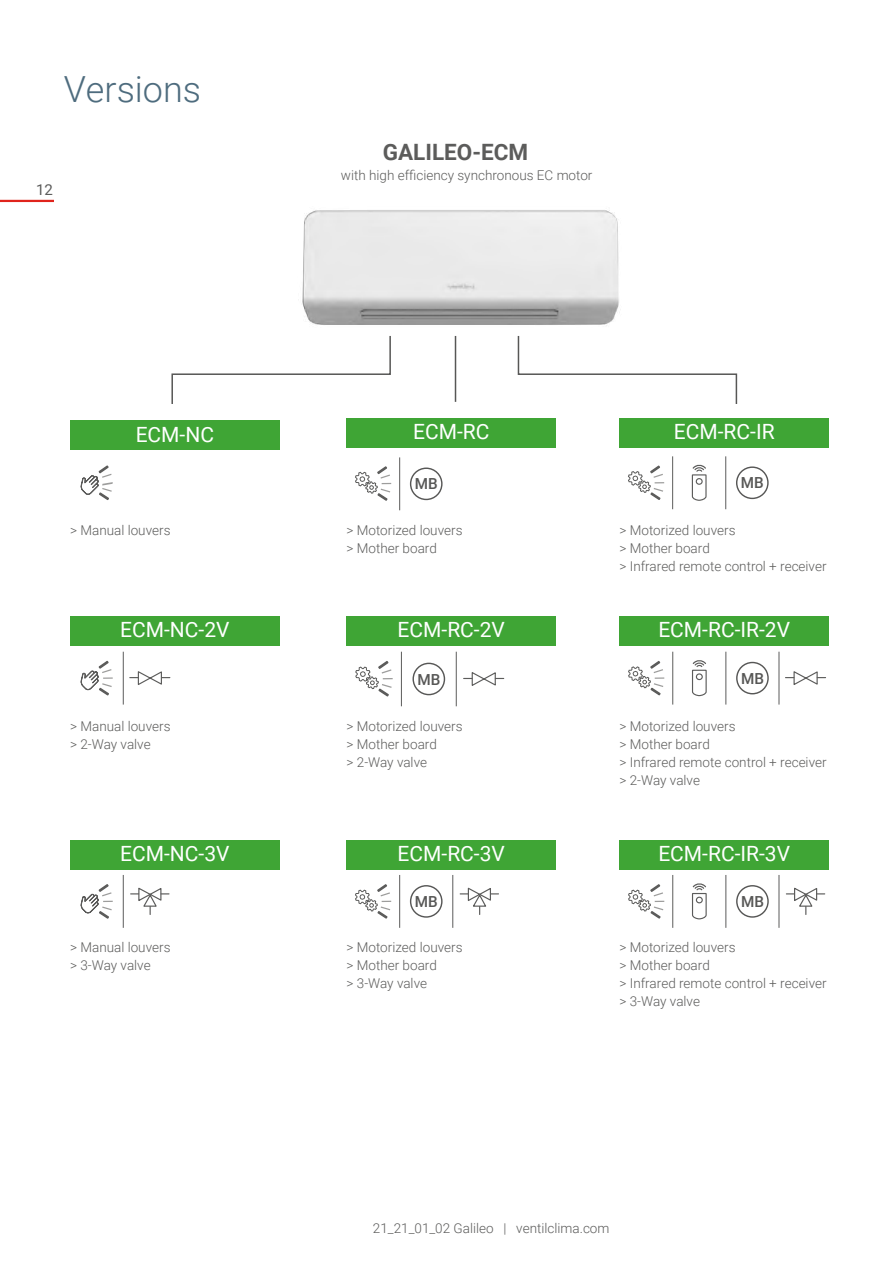
<style>
.page{position:relative;width:893px;height:1263px;background:#fff}
.page>*{position:absolute;margin:0;border:0;box-sizing:border-box;transform-origin:0 0}
.t1{font:300 36px "Roboto";color:#4e6c7e}
.t2{font:700 22.5px "Roboto";color:#5c5c5b}
.t3{font:21px "Roboto";color:#fff}
.t4{font:500 15.3px "Roboto";color:#575756}
.t5{font:15px "Roboto";color:#5c5c5b}
.t6{font:300 13.5px/18px "Roboto";color:#5c5c5b}
</style>
<div class="page">
<div style="left:619px;top:418px;width:210px;height:30px;background:#3fa535"></div>
<div style="left:347px;top:418px;width:209px;height:30px;background:#3fa535"></div>
<div style="left:70px;top:616px;width:210px;height:30px;background:#3fa535"></div>
<div style="left:70px;top:840px;width:210px;height:30px;background:#3fa535"></div>
<div style="left:619px;top:616px;width:210px;height:30px;background:#3fa535"></div>
<div style="left:347px;top:616px;width:209px;height:30px;background:#3fa535"></div>
<div style="left:619px;top:840px;width:210px;height:29px;background:#3fa535"></div>
<div style="left:347px;top:840px;width:209px;height:29px;background:#3fa535"></div>
<div style="left:70px;top:421px;width:210px;height:29px;background:#3fa535"></div>
<img style="left:302px;top:210px;width:318px;height:116px">
<hr style="left:455px;top:336px;width:1px;height:66px;background:#575756">
<svg style="left:171px;top:336px;width:220px;height:68px"></svg>
<svg style="left:517px;top:336px;width:221px;height:68px"></svg>
<svg style="left:80px;top:465px;width:33px;height:35px"></svg>
<hr style="left:399px;top:457px;width:1px;height:53px;background:#5c5c5b">
<svg style="left:355px;top:466px;width:36px;height:35px"></svg>
<div style="left:410px;top:467px;width:33px;height:33px;border:1px solid #575756;border-radius:50%"></div>
<hr style="left:672px;top:456px;width:1px;height:53px;background:#5c5c5b">
<hr style="left:725px;top:456px;width:1px;height:53px;background:#5c5c5b">
<svg style="left:628px;top:465px;width:36px;height:35px"></svg>
<svg style="left:691px;top:464px;width:16px;height:37px"></svg>
<div style="left:736px;top:466px;width:33px;height:33px;border:1px solid #575756;border-radius:50%"></div>
<hr style="left:123px;top:652px;width:1px;height:52px;background:#5c5c5b">
<svg style="left:80px;top:660px;width:33px;height:36px"></svg>
<svg style="left:130px;top:671px;width:40px;height:14px"></svg>
<hr style="left:401px;top:652px;width:1px;height:54px;background:#5c5c5b">
<hr style="left:456px;top:652px;width:1px;height:54px;background:#5c5c5b">
<svg style="left:355px;top:661px;width:38px;height:36px"></svg>
<div style="left:412px;top:663px;width:33px;height:32px;border:1px solid #575756;border-radius:50%"></div>
<svg style="left:464px;top:672px;width:40px;height:14px"></svg>
<hr style="left:672px;top:652px;width:1px;height:52px;background:#5c5c5b">
<hr style="left:726px;top:652px;width:1px;height:52px;background:#5c5c5b">
<hr style="left:779px;top:652px;width:1px;height:52px;background:#5c5c5b">
<svg style="left:628px;top:661px;width:36px;height:35px"></svg>
<svg style="left:692px;top:660px;width:15px;height:37px"></svg>
<div style="left:736px;top:662px;width:33px;height:32px;border:1px solid #575756;border-radius:50%"></div>
<svg style="left:785px;top:671px;width:41px;height:14px"></svg>
<hr style="left:123px;top:875px;width:1px;height:53px;background:#5c5c5b">
<svg style="left:80px;top:884px;width:33px;height:35px"></svg>
<svg style="left:131px;top:887px;width:38px;height:27px"></svg>
<hr style="left:399px;top:875px;width:1px;height:53px;background:#5c5c5b">
<hr style="left:452px;top:875px;width:1px;height:53px;background:#5c5c5b">
<svg style="left:355px;top:884px;width:36px;height:35px"></svg>
<div style="left:410px;top:885px;width:33px;height:33px;border:1px solid #575756;border-radius:50%"></div>
<svg style="left:460px;top:887px;width:38px;height:27px"></svg>
<hr style="left:672px;top:875px;width:1px;height:53px;background:#5c5c5b">
<hr style="left:726px;top:875px;width:1px;height:53px;background:#5c5c5b">
<hr style="left:779px;top:875px;width:1px;height:53px;background:#5c5c5b">
<svg style="left:628px;top:884px;width:36px;height:35px"></svg>
<svg style="left:692px;top:883px;width:15px;height:37px"></svg>
<div style="left:736px;top:885px;width:33px;height:33px;border:1px solid #575756;border-radius:50%"></div>
<svg style="left:786px;top:887px;width:39px;height:27px"></svg>
<hr style="left:0;top:200px;width:54px;height:2px;background:#e0241c">
<h1 class="t1" style="left:64px;top:63px;width:139px">Versions</h1>
<p class="t5" style="left:36px;top:180px;width:18px">12</p>
<h3 class="t3" style="left:136px;top:420px;width:80px">ECM-NC</h3>
<p class="t6" style="left:70px;top:521px;width:102px">&gt; Manual louvers</p>
<h3 class="t3" style="left:120px;top:615px;width:111px">ECM-NC-2V</h3>
<p class="t6" style="left:70px;top:716px;width:102px">&gt; Manual louvers &gt; 2-Way valve</p>
<h3 class="t3" style="left:120px;top:839px;width:111px">ECM-NC-3V</h3>
<p class="t6" style="left:70px;top:937px;width:102px">&gt; Manual louvers &gt; 3-Way valve</p>
<h2 class="t2" style="left:383px;top:136px;width:147px">GALILEO-ECM</h2>
<p class="t6" style="left:341px;top:166px;width:253px">with high efficiency synchronous EC motor</p>
<h3 class="t3" style="left:413px;top:417px;width:78px">ECM-RC</h3>
<h3 class="t3" style="left:674px;top:417px;width:102px">ECM-RC-IR</h3>
<p class="t4" style="left:415px;top:473px;width:24px">MB</p>
<p class="t4" style="left:741px;top:472px;width:24px">MB</p>
<p class="t6" style="left:347px;top:521px;width:118px">&gt; Motorized louvers &gt; Mother board</p>
<p class="t6" style="left:619px;top:521px;width:209px">&gt; Motorized louvers<br>&gt; Mother board<br>&gt; Infrared remote control + receiver</p>
<h3 class="t3" style="left:398px;top:615px;width:109px">ECM-RC-2V</h3>
<h3 class="t3" style="left:658px;top:615px;width:133px">ECM-RC-IR-2V</h3>
<p class="t4" style="left:417px;top:668px;width:24px">MB</p>
<p class="t4" style="left:741px;top:667px;width:24px">MB</p>
<p class="t6" style="left:347px;top:716px;width:118px">&gt; Motorized louvers &gt; Mother board<br>&gt; 2-Way valve</p>
<p class="t6" style="left:619px;top:716px;width:209px">&gt; Motorized louvers<br>&gt; Mother board<br>&gt; Infrared remote control + receiver &gt; 2-Way valve</p>
<h3 class="t3" style="left:398px;top:839px;width:109px">ECM-RC-3V</h3>
<h3 class="t3" style="left:658px;top:839px;width:133px">ECM-RC-IR-3V</h3>
<p class="t4" style="left:415px;top:891px;width:24px">MB</p>
<p class="t4" style="left:741px;top:891px;width:24px">MB</p>
<p class="t6" style="left:347px;top:937px;width:118px">&gt; Motorized louvers &gt; Mother board<br>&gt; 3-Way valve</p>
<p class="t6" style="left:619px;top:937px;width:209px">&gt; Motorized louvers<br>&gt; Mother board<br>&gt; Infrared remote control + receiver &gt; 3-Way valve</p>
<p class="t6" style="left:373px;top:1219px;width:238px">21_21_01_02 Galileo | ventilclima.com</p>
</div>
